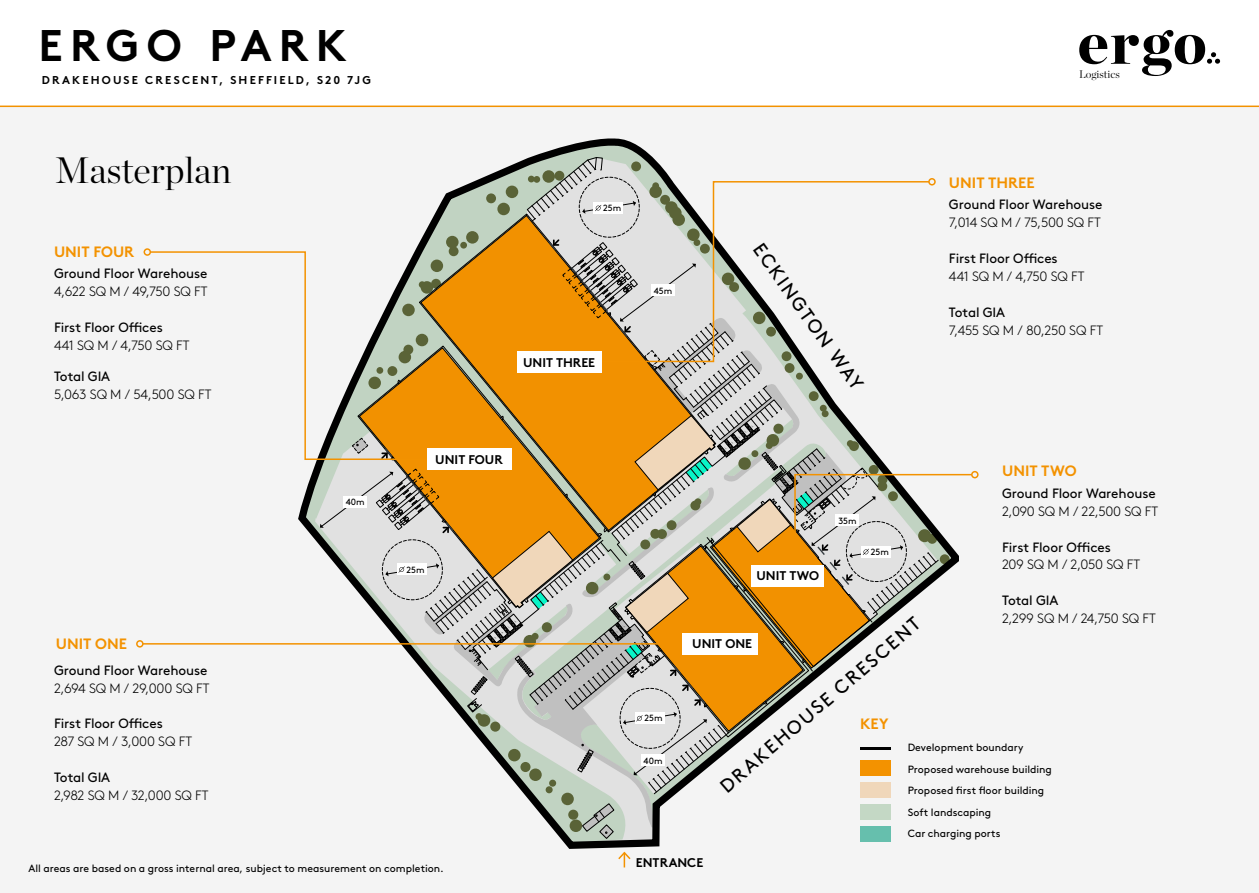
<style>
.page{position:relative;width:1259px;height:893px;background:#fff}
.page>*{position:absolute;margin:0;border:0;box-sizing:border-box;transform-origin:0 0}
.t1{font:700 44.25px "Brown";letter-spacing:.165em;color:#000}
.t2{font:300 36.75px "Chronicle Display";color:#000}
.t3{font:19.05px "Brown";color:#000}
.t4{font:700 15px "Brown";color:#f39200}
.t5{font:300 13.5px "Brown";letter-spacing:-.02em;color:#000}
.t6{font:13.5px "Brown";letter-spacing:-.01em;color:#000}
.t7{font:700 12.6px "Brown";color:#000}
.t8{font:700 11.4px "Brown";letter-spacing:.19em;color:#000}
.t9{font:300 10.95px "Chronicle Display";color:#000}
.t10{font:10.5px/21.5px "Brown";color:#000}
.t11{font:9px "Brown";color:#000}
</style>
<div class="page">
<div style="left:0;top:107px;width:1259px;height:786px;background:#f4f4f4"></div>
<svg style="left:298px;top:139px;width:593px;height:710px"></svg>
<div style="left:971px;top:471px;width:7px;height:7px;border:2px solid #f39200;border-radius:50%"></div>
<svg style="left:149px;top:251px;width:171px;height:210px"></svg>
<div style="left:144px;top:248px;width:7px;height:8px;border:2px solid #f39200;border-radius:50%"></div>
<hr style="left:143px;top:643px;width:552px;height:2px;background:#f39200">
<div style="left:136px;top:640px;width:8px;height:8px;border:2px solid #f39200;border-radius:50%"></div>
<svg style="left:1079px;top:30px;width:141px;height:46px"></svg>
<hr style="left:0;top:106px;width:1259px;height:1px;background:#f39200">
<div style="left:860px;top:826px;width:30px;height:16px;background:#66bfad"></div>
<svg style="left:618px;top:851px;width:13px;height:16px"></svg>
<svg style="left:320px;top:157px;width:653px;height:682px"></svg>
<div style="left:640px;top:754px;width:24px;height:12px;background:#fff"></div>
<div style="left:343px;top:496px;width:24px;height:11px;background:#fff"></div>
<h1 class="t1" style="left:38px;top:10px;width:310px">ERGO PARK</h1>
<p class="t8" style="left:42px;top:71px;width:331px">DRAKEHOUSE CRESCENT, SHEFFIELD, S20 7JG</p>
<p class="t9" style="left:1079px;top:66px;width:42px">Logistics</p>
<h2 class="t2" style="left:55px;top:142px;width:178px">Masterplan</h2>
<p class="t4" style="left:54px;top:239px;width:82px">UNIT FOUR</p>
<p class="t6" style="left:54px;top:263px;width:155px">Ground Floor Warehouse</p>
<p class="t5" style="left:54px;top:281px;width:155px">4,622 SQ M / 49,750 SQ FT</p>
<p class="t6" style="left:54px;top:317px;width:110px">First Floor Offices</p>
<p class="t5" style="left:54px;top:335px;width:137px">441 SQ M / 4,750 SQ FT</p>
<p class="t6" style="left:54px;top:366px;width:58px">Total GIA</p>
<p class="t5" style="left:54px;top:385px;width:159px">5,063 SQ M / 54,500 SQ FT</p>
<p class="t11" style="left:603px;top:201px;width:20px">25m</p>
<p class="t7" style="left:523px;top:352px;width:74px">UNIT THREE</p>
<p class="t11" style="left:654px;top:284px;width:20px">45m</p>
<h3 class="t3" style="left:769px;top:237px;width:176px;rotate:54deg">ECKINGTON WAY</h3>
<p class="t4" style="left:949px;top:170px;width:87px">UNIT THREE</p>
<p class="t6" style="left:949px;top:194px;width:155px">Ground Floor Warehouse</p>
<p class="t5" style="left:949px;top:213px;width:153px">7,014 SQ M / 75,500 SQ FT</p>
<p class="t6" style="left:949px;top:248px;width:110px">First Floor Offices</p>
<p class="t5" style="left:949px;top:266px;width:137px">441 SQ M / 4,750 SQ FT</p>
<p class="t6" style="left:949px;top:302px;width:58px">Total GIA</p>
<p class="t5" style="left:949px;top:320px;width:156px">7,455 SQ M / 80,250 SQ FT</p>
<p class="t4" style="left:56px;top:631px;width:73px">UNIT ONE</p>
<p class="t6" style="left:54px;top:660px;width:155px">Ground Floor Warehouse</p>
<p class="t5" style="left:54px;top:678px;width:157px">2,694 SQ M / 29,000 SQ FT</p>
<p class="t6" style="left:54px;top:713px;width:110px">First Floor Offices</p>
<p class="t5" style="left:54px;top:732px;width:140px">287 SQ M / 3,000 SQ FT</p>
<p class="t6" style="left:54px;top:767px;width:58px">Total GIA</p>
<p class="t5" style="left:54px;top:785px;width:156px">2,982 SQ M / 32,000 SQ FT</p>
<p class="t11" style="left:346px;top:495px;width:20px">40m</p>
<p class="t7" style="left:435px;top:449px;width:69px">UNIT FOUR</p>
<p class="t11" style="left:406px;top:563px;width:20px">25m</p>
<p class="t10" style="left:28px;top:856px;width:416px">All areas are based on a gross internal area, subject to measurement on completion.</p>
<p class="t11" style="left:644px;top:711px;width:20px">25m</p>
<p class="t11" style="left:643px;top:753px;width:20px">40m</p>
<p class="t4" style="left:1002px;top:459px;width:76px">UNIT TWO</p>
<p class="t6" style="left:1002px;top:483px;width:155px">Ground Floor Warehouse</p>
<p class="t5" style="left:1002px;top:501px;width:158px">2,090 SQ M / 22,500 SQ FT</p>
<p class="t6" style="left:1002px;top:536px;width:110px">First Floor Offices</p>
<p class="t5" style="left:1002px;top:555px;width:140px">209 SQ M / 2,050 SQ FT</p>
<p class="t6" style="left:1002px;top:590px;width:58px">Total GIA</p>
<p class="t5" style="left:1002px;top:609px;width:155px">2,299 SQ M / 24,750 SQ FT</p>
<p class="t11" style="left:838px;top:514px;width:20px">35m</p>
<p class="t11" style="left:871px;top:545px;width:20px">25m</p>
<p class="t7" style="left:756px;top:566px;width:64px">UNIT TWO</p>
<h3 class="t3" style="left:713px;top:778px;width:259px;rotate:-41deg">DRAKEHOUSE CRESCENT</h3>
<p class="t7" style="left:692px;top:634px;width:61px">UNIT ONE</p>
<p class="t4" style="left:860px;top:712px;width:30px">KEY</p>
<p class="t10" style="left:907px;top:736px;width:146px">Development boundary<br>Proposed warehouse building<br>Proposed first floor building<br>Soft landscaping<br>Car charging ports</p>
<p class="t7" style="left:636px;top:853px;width:69px">ENTRANCE</p>
</div>
